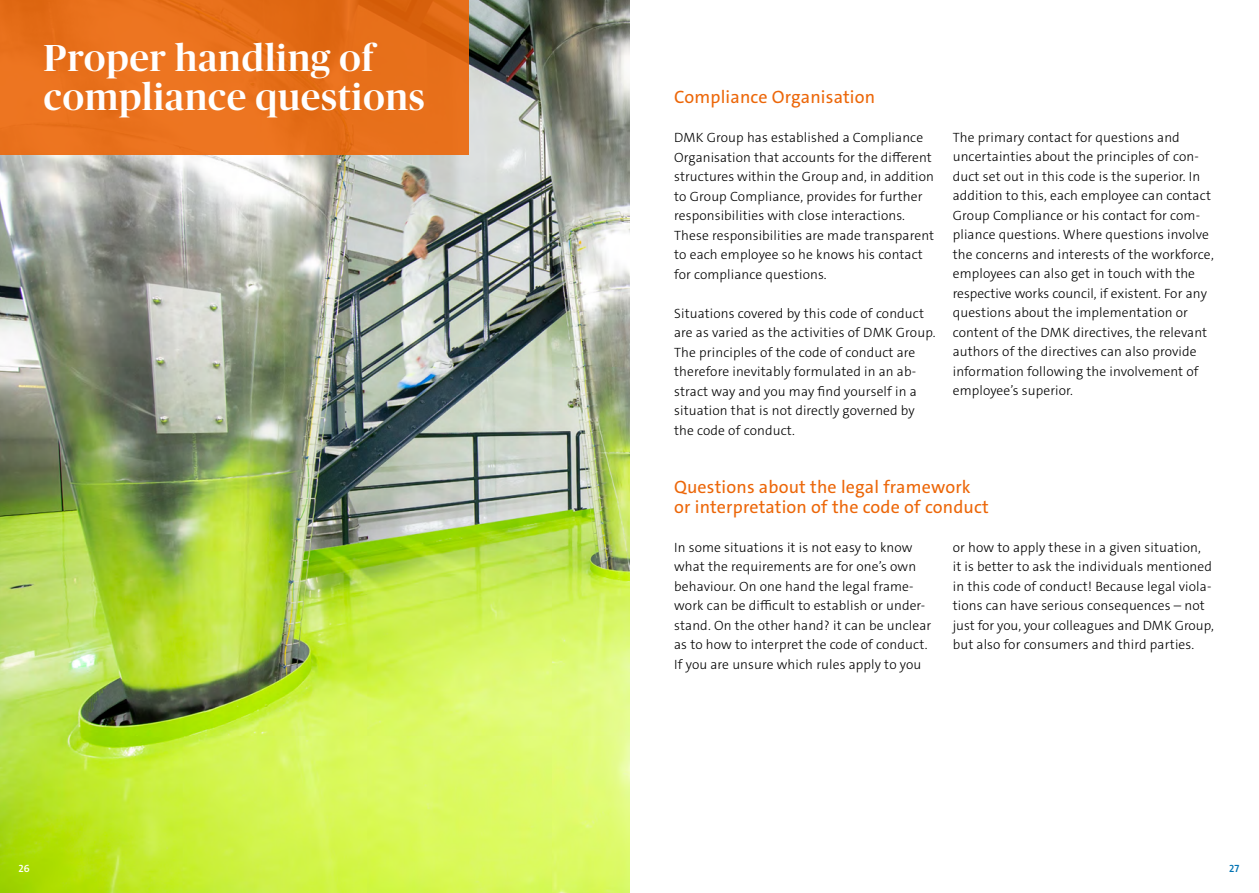
<style>
.page{position:relative;width:1259px;height:893px;background:#fff}
.page>*{position:absolute;margin:0;border:0;box-sizing:border-box;transform-origin:0 0}
.t1{font:500 37.5px/39px "Publico Banner";letter-spacing:.03em;color:#fff}
.t2{font:18px/19.5px "The Sans C4 s";letter-spacing:.01em;color:#ec6608}
.t3{font:300 13.5px/19.5px "The Sans C4 s";letter-spacing:.01em;color:#000}
.t4{font:600 10.5px "The Sans C4 s";color:#0073b3}
.t5{font:600 10.5px "The Sans C4 s";color:#fff}
</style>
<div class="page">
<img style="left:0;top:0;width:629px;height:893px">
<div style="left:0;top:0;width:468px;height:154px;background:#e8701b"></div>
<h1 class="t1" style="left:44px;top:36px;width:382px">Proper handling of compliance questions</h1>
<p class="t5" style="left:18px;top:861px;width:13px">26</p>
<h2 class="t2" style="left:674px;top:87px;width:202px">Compliance Organisation</h2>
<p class="t3" style="left:674px;top:128px;width:261px">DMK Group has established a Compliance Organisation that accounts for the different structures within the Group and, in addition to Group Compliance, provides for further responsibilities with close interactions.<br>These responsibilities are made transparent to each employee so he knows his contact for compliance questions.</p>
<p class="t3" style="left:674px;top:303px;width:263px">Situations covered by this code of conduct are as varied as the activities of DMK Group.<br>The principles of the code of conduct are therefore inevitably formulated in an ab&shy;stract way and you may find yourself in a situation that is not directly governed by the code of conduct.</p>
<p class="t3" style="left:952px;top:128px;width:262px">The primary contact for questions and uncertainties about the principles of con&shy;duct set out in this code is the superior. In addition to this, each employee can contact Group Compliance or his contact for com&shy;pliance questions. Where questions involve the concerns and interests of the workforce, employees can also get in touch with the respective works council, if existent. For any questions about the implementation or content of the DMK directives, the relevant authors of the directives can also provide information following the involvement of employee’s superior.</p>
<h2 class="t2" style="left:674px;top:477px;width:316px">Questions about the legal framework or interpretation of the code of conduct</h2>
<p class="t3" style="left:674px;top:537px;width:259px">In some situations it is not easy to know what the requirements are for one’s own behaviour. On one hand the legal frame&shy;work can be difficult to establish or under&shy;stand. On the other hand? it can be unclear as to how to interpret the code of conduct.<br>If you are unsure which rules apply to you</p>
<p class="t3" style="left:952px;top:537px;width:262px">or how to apply these in a given situation,<br>it is better to ask the individuals mentioned in this code of conduct! Because legal viola&shy;tions can have serious consequences – not just for you, your colleagues and DMK Group, but also for consumers and third parties.</p>
<p class="t4" style="left:1229px;top:861px;width:12px">27</p>
</div>
